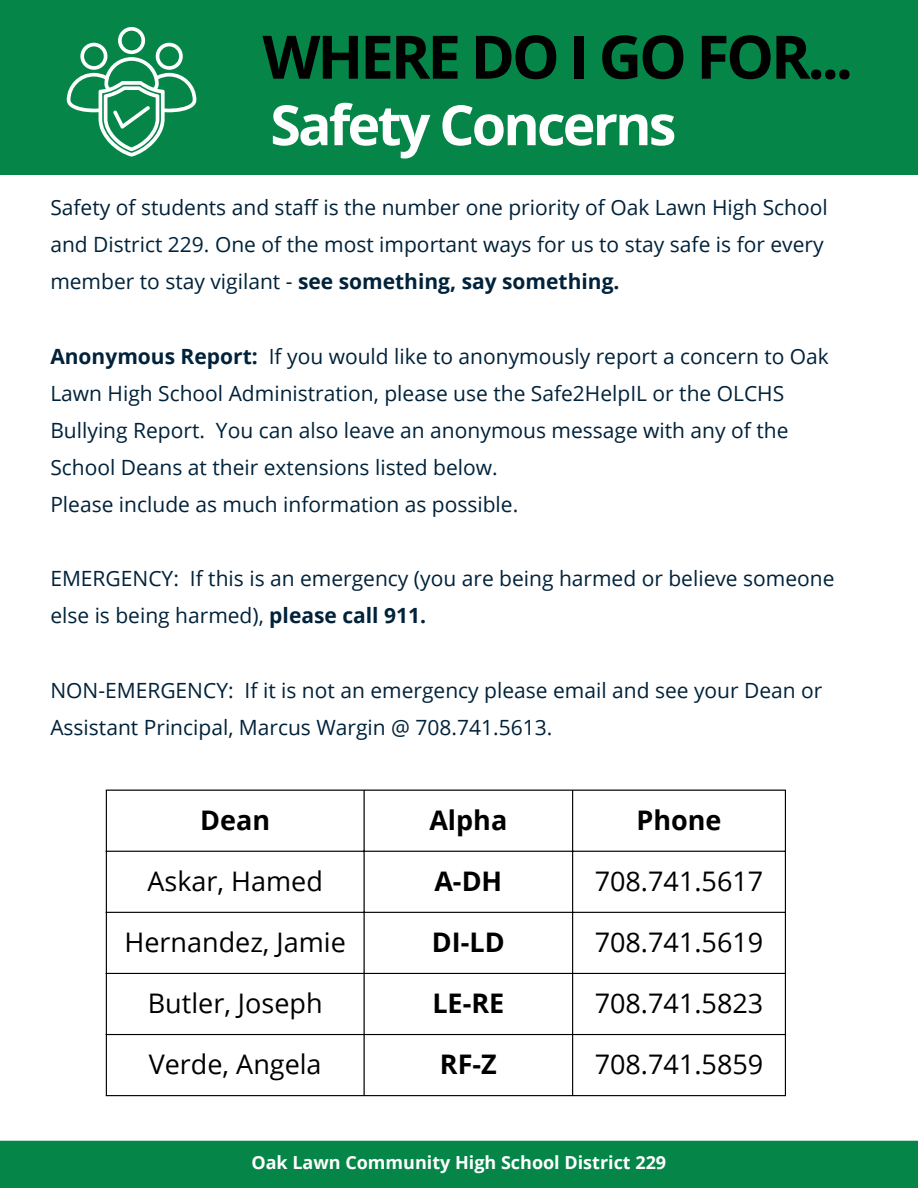
<style>
.page{position:relative;width:918px;height:1188px;background:#fff}
.page>*{position:absolute;margin:0;border:0;box-sizing:border-box;transform-origin:0 0}
.t1{font:700 60px "Open Sans";letter-spacing:-.05em;color:#000}
.t2{font:700 55.5px "Open Sans";letter-spacing:-.05em;color:#fff}
.t3{font:27px "Open Sans";color:#000}
.t4{font:700 27px "Open Sans";color:#000}
.t5{font:21px/37.2px "Open Sans";color:#00223a}
.t6{font:700 18px "Open Sans";color:#fff}
.s1{font-weight:700}
</style>
<div class="page">
<div style="left:0;top:0;width:918px;height:175px;background:#058648"></div>
<div style="left:0;top:1141px;width:918px;height:47px;background:#058648"></div>
<svg style="left:67px;top:27px;width:129px;height:129px"></svg>
<hr style="left:106px;top:791px;width:1px;height:304px;background:#000">
<hr style="left:364px;top:791px;width:1px;height:304px;background:#000">
<hr style="left:572px;top:791px;width:1px;height:304px;background:#000">
<hr style="left:785px;top:791px;width:1px;height:304px;background:#000">
<hr style="left:106px;top:790px;width:680px;height:1px;background:#000">
<hr style="left:106px;top:851px;width:680px;height:1px;background:#000">
<hr style="left:106px;top:912px;width:680px;height:1px;background:#000">
<hr style="left:106px;top:973px;width:680px;height:1px;background:#000">
<hr style="left:106px;top:1034px;width:680px;height:1px;background:#000">
<hr style="left:106px;top:1095px;width:680px;height:1px;background:#000">
<h3 class="t1" style="left:262px;top:15px;width:592px">WHERE DO I GO FOR...</h3>
<h3 class="t2" style="left:270px;top:86px;width:408px">Safety Concerns</h3>
<p class="t5" style="left:50px;top:188px;width:779px">Safety of students and staff is the number one priority of Oak Lawn High School and District 229. One of the most important ways for us to stay safe is for every member to stay vigilant - <span class="s1">see something, say something.</span></p>
<h1 class="t5" style="left:50px;top:337px;width:780px"><span class="s1">Anonymous Report:</span> If you would like to anonymously report a concern to Oak Lawn High School Administration, please use the Safe2HelpIL or the OLCHS Bullying Report. You can also leave an anonymous message with any of the School Deans at their extensions listed below.<br>Please include as much information as possible.</h1>
<h2 class="t5" style="left:50px;top:560px;width:786px">EMERGENCY: If this is an emergency (you are being harmed or believe someone else is being harmed), <span class="s1">please call 911.</span></h2>
<h3 class="t5" style="left:50px;top:671px;width:774px">NON-EMERGENCY: If it is not an emergency please email and see your Dean or<br>Assistant Principal, Marcus Wargin @ 708.741.5613.</h3>
<p class="t4" style="left:200px;top:801px;width:71px">Dean</p>
<p class="t4" style="left:429px;top:801px;width:79px">Alpha</p>
<p class="t4" style="left:636px;top:801px;width:87px">Phone</p>
<p class="t3" style="left:147px;top:862px;width:177px">Askar, Hamed</p>
<p class="t4" style="left:434px;top:862px;width:69px">A-DH</p>
<p class="t3" style="left:595px;top:862px;width:170px">708.741.5617</p>
<p class="t3" style="left:125px;top:923px;width:223px">Hernandez, Jamie</p>
<p class="t4" style="left:432px;top:923px;width:74px">DI-LD</p>
<p class="t3" style="left:595px;top:923px;width:170px">708.741.5619</p>
<p class="t3" style="left:148px;top:985px;width:176px">Butler, Joseph</p>
<p class="t4" style="left:432px;top:985px;width:73px">LE-RE</p>
<p class="t3" style="left:595px;top:985px;width:170px">708.741.5823</p>
<p class="t3" style="left:149px;top:1046px;width:174px">Verde, Angela</p>
<p class="t4" style="left:440px;top:1046px;width:58px">RF-Z</p>
<p class="t3" style="left:595px;top:1046px;width:170px">708.741.5859</p>
<h3 class="t6" style="left:251px;top:1149px;width:416px">Oak Lawn Community High School District 229</h3>
</div>
